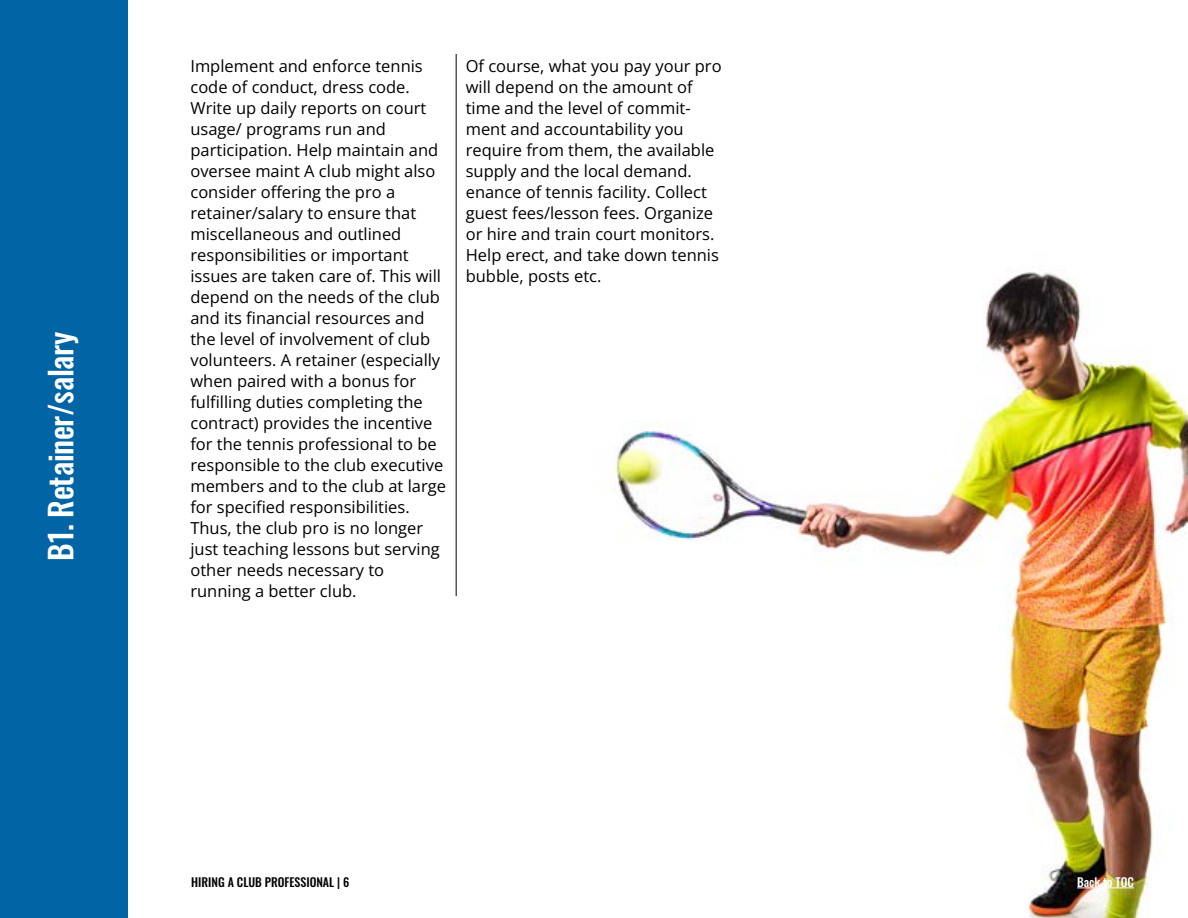
<style>
.page{position:relative;width:1188px;height:918px;background:#fff}
.page>*{position:absolute;margin:0;border:0;box-sizing:border-box;transform-origin:0 0}
.t1{font:500 31.5px "Oswald";letter-spacing:-.01em;color:#fff}
.t2{font:16.5px/21px "Open Sans";color:#000}
.t3{font:500 12px "Oswald";color:#000}
.t4{font:500 12px "Oswald";color:#fff}
</style>
<div class="page">
<img style="left:613px;top:272px;width:575px;height:646px">
<hr style="left:1077px;top:888px;width:57px;height:1px;background:#fff">
<div style="left:0;top:0;width:128px;height:918px;background:#0064a5"></div>
<hr style="left:456px;top:54px;width:1px;height:542px;background:#000">
<h1 class="t1" style="left:44px;top:561px;width:230px;rotate:-90deg">B1. Retainer/salary</h1>
<p class="t2" style="left:190px;top:55px;width:257px">Implement and enforce tennis code of conduct, dress code.<br>Write up daily reports on court usage/ programs run and participation. Help maintain and oversee maint A club might also consider offering the pro a retainer/salary to ensure that miscellaneous and outlined responsibilities or important issues are taken care of. This will depend on the needs of the club and its financial resources and the level of involvement of club volunteers. A retainer (especially when paired with a bonus for fulfilling duties completing the contract) provides the incentive for the tennis professional to be responsible to the club executive members and to the club at large for specified responsibilities.<br>Thus, the club pro is no longer just teaching lessons but serving other needs necessary to running a better club.</p>
<p class="t2" style="left:466px;top:55px;width:257px">Of course, what you pay your pro will depend on the amount of time and the level of commit&shy;ment and accountability you require from them, the available supply and the local demand. enance of tennis facility. Collect guest fees/lesson fees. Organize or hire and train court monitors.<br>Help erect, and take down tennis bubble, posts etc.</p>
<p class="t3" style="left:191px;top:876px;width:160px">HIRING A CLUB PROFESSIONAL | 6</p>
<p class="t4" style="left:1077px;top:876px;width:58px">Back to TOC</p>
</div>
